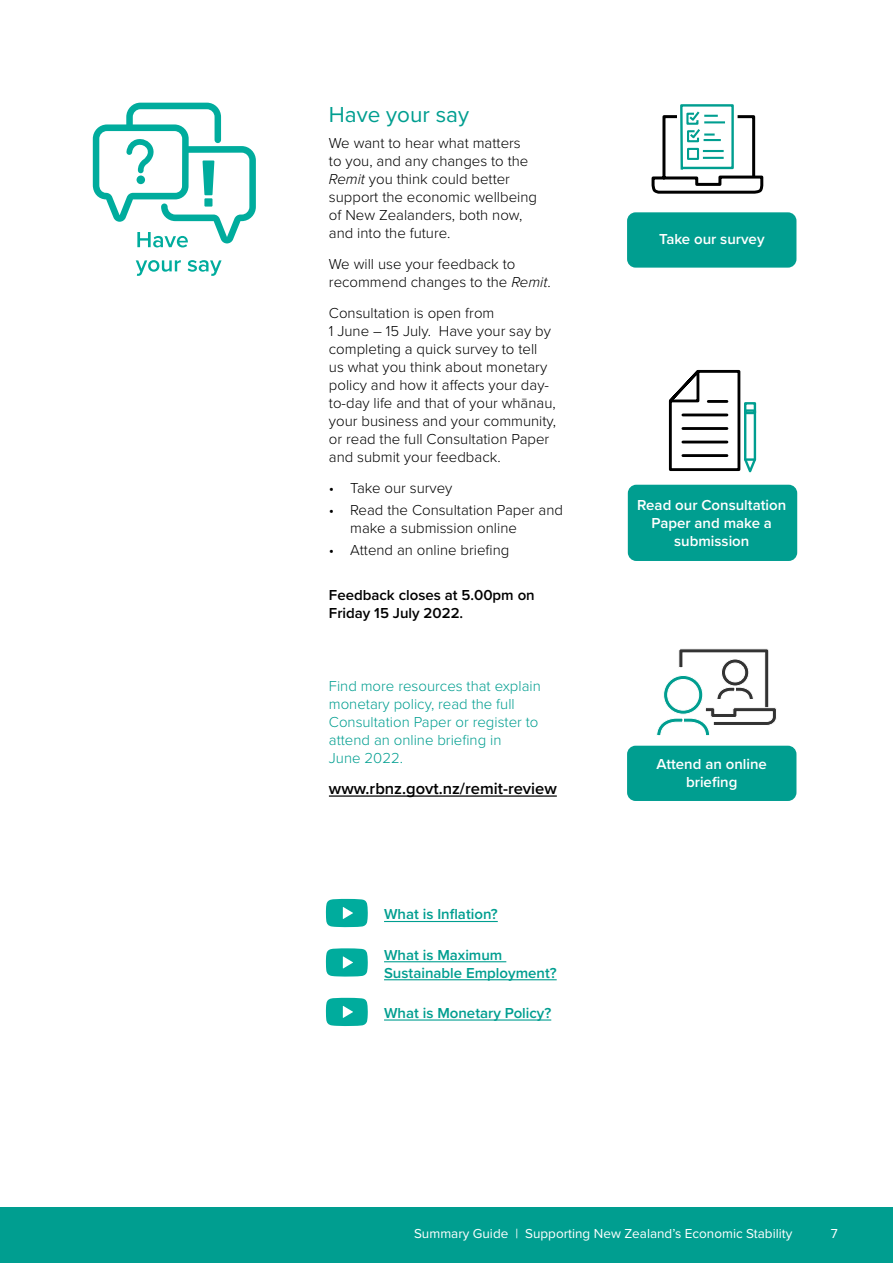
<style>
.page{position:relative;width:893px;height:1263px;background:#fff}
.page>*{position:absolute;margin:0;border:0;box-sizing:border-box;transform-origin:0 0}
.t1{font:22.5px "Proxima Nova";color:#009e90}
.t2{font:600 16.5px "Proxima Nova";color:#000}
.t3{font:300 15px/18px "Proxima Nova";color:#000}
.t4{font:300 15px/18px "Proxima Nova";color:#009e90}
.t5{font:600 15px/18px "Proxima Nova";color:#fff;text-align:center}
.t6{font:600 15px/18px "Proxima Nova";color:#009e90}
.t7{font:600 15px/18px "Proxima Nova";color:#000}
.t8{font:13.5px "Proxima Nova";color:#fff}
.s1{font-style:italic}
</style>
<div class="page">
<div style="left:0;top:1208px;width:893px;height:55px;background:#009e90"></div>
<hr style="left:329px;top:795px;width:228px;height:2px;background:#000">
<div style="left:628px;top:485px;width:169px;height:76px;background:#009e90;border-radius:9px"></div>
<svg style="left:668px;top:369px;width:89px;height:104px"></svg>
<div style="left:627px;top:746px;width:169px;height:55px;background:#009e90;border-radius:9px"></div>
<svg style="left:656px;top:648px;width:121px;height:88px"></svg>
<div style="left:627px;top:212px;width:169px;height:56px;background:#009e90;border-radius:9px"></div>
<svg style="left:651px;top:104px;width:113px;height:90px"></svg>
<svg style="left:136px;top:260px;width:86px;height:16px"></svg>
<svg style="left:93px;top:103px;width:163px;height:144px"></svg>
<hr style="left:384px;top:921px;width:114px;height:1px;background:#009e90">
<hr style="left:384px;top:961px;width:122px;height:1px;background:#009e90">
<hr style="left:384px;top:979px;width:173px;height:1px;background:#009e90">
<hr style="left:384px;top:1019px;width:167px;height:1px;background:#009e90">
<svg style="left:326px;top:899px;width:42px;height:28px"></svg>
<svg style="left:326px;top:948px;width:42px;height:28px"></svg>
<svg style="left:326px;top:998px;width:42px;height:28px"></svg>
<h1 class="t1" style="left:329px;top:98px;width:142px">Have your say</h1>
<p class="t3" style="left:329px;top:134px;width:210px">We want to hear what matters to you, and any changes to the<br><span class="s1">Remit</span> you think could better support the economic wellbeing of New Zealanders, both now, and into the future.</p>
<p class="t3" style="left:329px;top:254px;width:223px">We will use your feedback to recommend changes to the <span class="s1">Remit</span>.</p>
<p class="t3" style="left:329px;top:303px;width:229px">Consultation is open from<br>1 June – 15 July. Have your say by completing a quick survey to tell us what you think about monetary policy and how it affects your day&shy;to-day life and that of your whānau, your business and your community, or read the full Consultation Paper and submit your feedback.</p>
<p class="t3" style="left:329px;top:478px;width:125px">• Take our survey</p>
<p class="t3" style="left:350px;top:500px;width:214px;text-indent:-21px">• Read the Consultation Paper and make a submission online</p>
<p class="t3" style="left:329px;top:540px;width:182px">• Attend an online briefing</p>
<p class="t7" style="left:329px;top:585px;width:207px">Feedback closes at 5.00pm on<br>Friday 15 July 2022.</p>
<p class="t4" style="left:329px;top:676px;width:213px">Find more resources that explain monetary policy, read the full<br>Consultation Paper or register to attend an online briefing in<br>June 2022.</p>
<p class="t2" style="left:329px;top:776px;width:229px">www.rbnz.govt.nz/remit-review</p>
<p class="t6" style="left:384px;top:905px;width:115px">What is Inflation?</p>
<p class="t6" style="left:384px;top:945px;width:174px">What is Maximum<br>Sustainable Employment?</p>
<p class="t6" style="left:384px;top:1003px;width:169px">What is Monetary Policy?</p>
<p class="t5" style="left:659px;top:230px;width:107px">Take our survey</p>
<p class="t5" style="left:637px;top:495px;width:150px">Read our Consultation<br>Paper and make a submission</p>
<p class="t5" style="left:657px;top:755px;width:112px">Attend an online briefing</p>
<p class="t8" style="left:414px;top:1223px;width:380px">Summary Guide | Supporting New Zealand’s Economic Stability</p>
<p class="t8" style="left:831px;top:1223px;width:8px">7</p>
</div>
